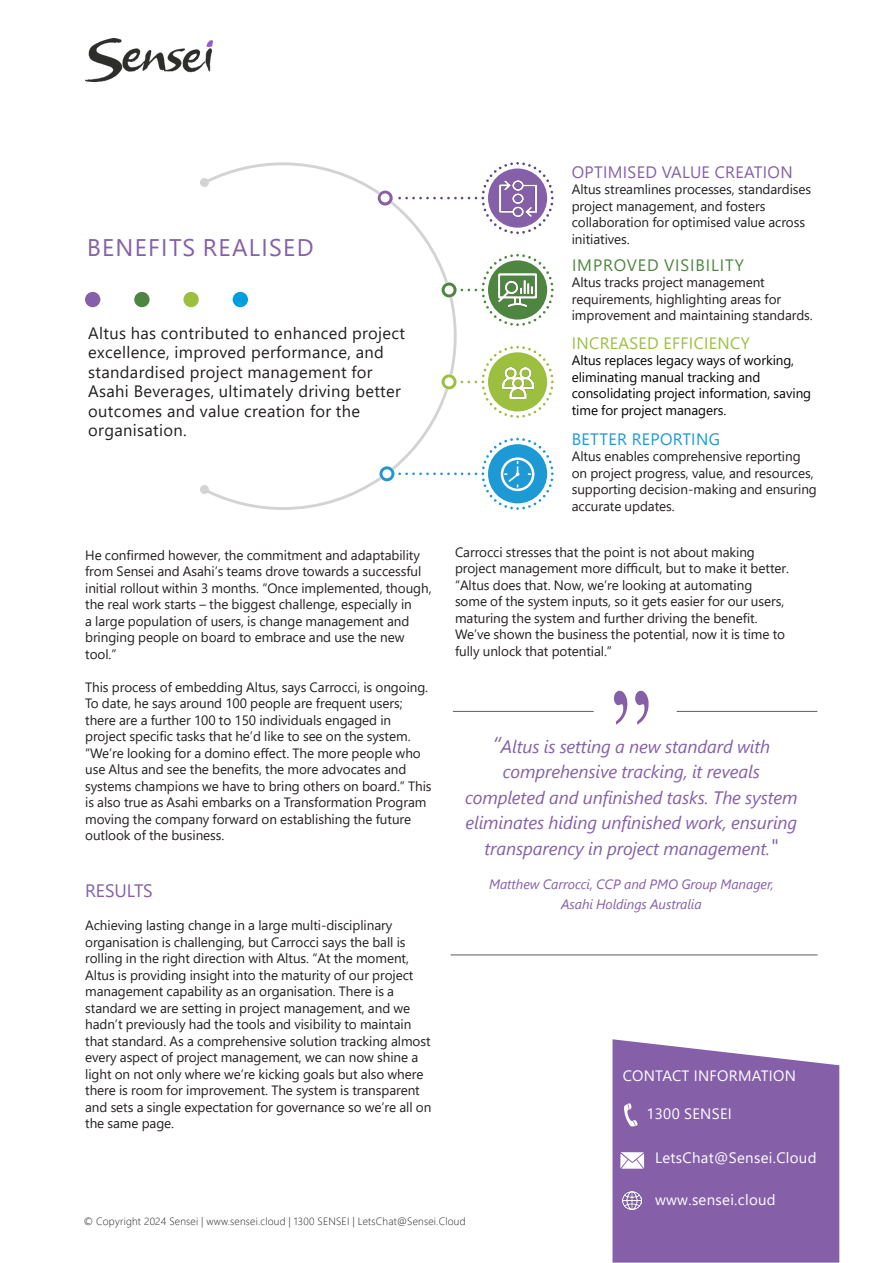
<style>
.page{position:relative;width:893px;height:1263px;background:#fff}
.page>*{position:absolute;margin:0;border:0;box-sizing:border-box;transform-origin:0 0}
.t1{font:24px "Segoe UI";letter-spacing:.055em;color:#855fa8}
.t2{font:italic 18px/25.5px "Segoe UI";letter-spacing:-.005em;color:#855fa8;text-align:center}
.t3{font:18px "Segoe UI";color:#855fa8}
.t4{font:16.5px/19.5px "Segoe UI";letter-spacing:.02em;color:#231f20}
.t5{font:16.5px "Segoe UI";letter-spacing:.02em;color:#855fa8}
.t6{font:16.5px "Segoe UI";letter-spacing:.02em;color:#9dbf40}
.t7{font:16.5px "Segoe UI";letter-spacing:.055em;color:#4e8641}
.t8{font:16.5px "Segoe UI";letter-spacing:.02em;color:#1d99d6}
.t9{font:15px "Segoe UI";letter-spacing:.02em;color:#fff}
.t10{font:13.5px/16.5px "Segoe UI";letter-spacing:-.005em;color:#231f20}
.t11{font:13.5px/16.5px "Segoe UI";letter-spacing:-.005em;color:#040503}
.t12{font:italic 13.5px "Segoe UI";letter-spacing:-.005em;color:#855fa8}
.t13{font:300 10.5px "Segoe UI";letter-spacing:.02em;color:#231f20}
.s1{font-size:22.5px}
</style>
<div class="page">
<svg style="left:378px;top:191px;width:15px;height:15px"></svg>
<div style="left:381px;top:193px;width:9px;height:9px;background:#fff;border-radius:50%"></div>
<svg style="left:379px;top:466px;width:15px;height:15px"></svg>
<div style="left:382px;top:469px;width:9px;height:9px;background:#fff;border-radius:50%"></div>
<svg style="left:200px;top:477px;width:182px;height:33px"></svg>
<svg style="left:200px;top:162px;width:180px;height:33px"></svg>
<div style="left:85px;top:292px;width:15px;height:15px;background:#855fa8;border-radius:50%"></div>
<div style="left:134px;top:292px;width:16px;height:15px;background:#4e8641;border-radius:50%"></div>
<div style="left:183px;top:292px;width:16px;height:15px;background:#9dbf40;border-radius:50%"></div>
<div style="left:233px;top:292px;width:15px;height:15px;background:#009ddf;border-radius:50%"></div>
<img style="left:85px;top:38px;width:128px;height:43px">
<div style="left:612px;top:1039px;width:227px;height:223px;background:#855fa8"></div>
<svg style="left:624px;top:1103px;width:14px;height:23px"></svg>
<svg style="left:620px;top:1152px;width:24px;height:17px"></svg>
<img style="left:622px;top:1191px;width:19px;height:18px">
<svg style="left:390px;top:162px;width:164px;height:348px"></svg>
<hr style="left:453px;top:711px;width:141px;height:1px;background:#5e5c5c">
<hr style="left:451px;top:954px;width:367px;height:1px;background:#5e5c5c">
<svg style="left:614px;top:691px;width:35px;height:34px"></svg>
<hr style="left:677px;top:711px;width:140px;height:1px;background:#5e5c5c">
<p class="t1" style="left:87px;top:225px;width:228px">BENEFITS REALISED</p>
<p class="t4" style="left:88px;top:321px;width:318px">Altus has contributed to enhanced project excellence, improved performance, and standardised project management for Asahi Beverages, ultimately driving better outcomes and value creation for the organisation.</p>
<p class="t10" style="left:85px;top:546px;width:348px">He confirmed however, the commitment and adaptability from Sensei and Asahi’s teams drove towards a successful initial rollout within 3 months. “Once implemented, though, the real work starts – the biggest challenge, especially in<br>a large population of users, is change management and bringing people on board to embrace and use the new tool.”</p>
<p class="t10" style="left:85px;top:678px;width:348px">This process of embedding Altus, says Carrocci, is ongoing.<br>To date, he says around 100 people are frequent users; there are a further 100 to 150 individuals engaged in project specific tasks that he’d like to see on the system. “We’re looking for a domino effect. The more people who use Altus and see the benefits, the more advocates and systems champions we have to bring others on board.” This is also true as Asahi embarks on a Transformation Program moving the company forward on establishing the future outlook of the business.</p>
<p class="t3" style="left:85px;top:874px;width:69px">RESULTS</p>
<p class="t10" style="left:85px;top:916px;width:348px">Achieving lasting change in a large multi-disciplinary organisation is challenging, but Carrocci says the ball is rolling in the right direction with Altus. “At the moment, Altus is providing insight into the maturity of our project management capability as an organisation. There is a standard we are setting in project management, and we hadn’t previously had the tools and visibility to maintain that standard. As a comprehensive solution tracking almost every aspect of project management, we can now shine a light on not only where we’re kicking goals but also where there is room for improvement. The system is transparent and sets a single expectation for governance so we’re all on the same page.</p>
<p class="t5" style="left:572px;top:156px;width:222px">OPTIMISED VALUE CREATION</p>
<p class="t10" style="left:572px;top:180px;width:241px">Altus streamlines processes, standardises project management, and fosters collaboration for optimised value across initiatives.</p>
<p class="t7" style="left:572px;top:249px;width:174px">IMPROVED VISIBILITY</p>
<p class="t10" style="left:572px;top:273px;width:243px">Altus tracks project management requirements, highlighting areas for improvement and maintaining standards.</p>
<p class="t6" style="left:572px;top:327px;width:180px">INCREASED EFFICIENCY</p>
<p class="t11" style="left:572px;top:351px;width:241px">Altus replaces legacy ways of working, eliminating manual tracking and consolidating project information, saving time for project managers.</p>
<p class="t8" style="left:572px;top:423px;width:150px">BETTER REPORTING</p>
<p class="t10" style="left:572px;top:447px;width:247px">Altus enables comprehensive reporting on project progress, value, and resources, supporting decision-making and ensuring accurate updates.</p>
<p class="t10" style="left:455px;top:543px;width:336px">Carrocci stresses that the point is not about making project management more difficult, but to make it better. “Altus does that. Now, we’re looking at automating<br>some of the system inputs, so it gets easier for our users, maturing the system and further driving the benefit.<br>We’ve shown the business the potential, now it is time to fully unlock that potential.”</p>
<p class="t2" style="left:465px;top:731px;width:334px"><span class="s1">“</span>Altus is setting a new standard with comprehensive tracking, it reveals completed and unfinished tasks. The system eliminates hiding unfinished work, ensuring transparency in project management.<span class="s1">"</span></p>
<p class="t12" style="left:489px;top:872px;width:286px">Matthew Carrocci, CCP and PMO Group Manager,</p>
<p class="t12" style="left:561px;top:891px;width:142px">Asahi Holdings Australia</p>
<p class="t9" style="left:623px;top:1061px;width:175px">CONTACT INFORMATION</p>
<p class="t9" style="left:646px;top:1100px;width:87px">1300 SENSEI</p>
<p class="t9" style="left:655px;top:1143px;width:163px">LetsChat@Sensei.Cloud</p>
<p class="t9" style="left:655px;top:1185px;width:122px">www.sensei.cloud</p>
<p class="t13" style="left:84px;top:1211px;width:383px">© Copyright 2024 Sensei | www.sensei.cloud | 1300 SENSEI | LetsChat@Sensei.Cloud</p>
</div>
